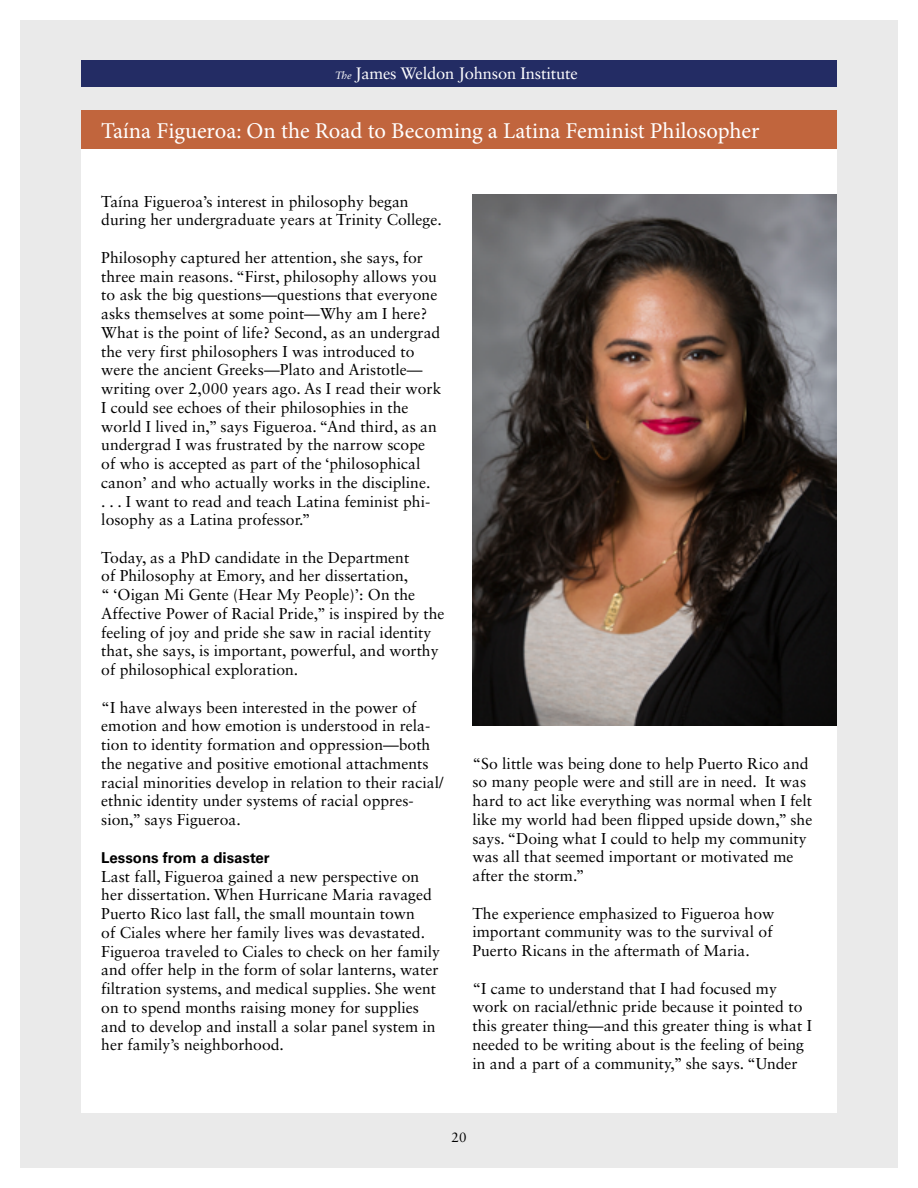
<style>
.page{position:relative;width:918px;height:1188px;background:#fff}
.page>*{position:absolute;margin:0;border:0;box-sizing:border-box;transform-origin:0 0}
.t1{font:22.65px "Minion Pro";color:#fff}
.t2{font:16.5px "Sabon LT Std";letter-spacing:-.01em;color:#fff}
.t3{font:15.75px/18.8px "Sabon LT Std";color:#000}
.t4{font:700 15px "Univers LT";color:#000}
.t5{font:13.5px "Sabon LT Std";color:#000}
.s1{font-style:italic;font-size:10.5px}
</style>
<div class="page">
<div style="left:20px;top:20px;width:878px;height:1148px;background:#eaeaea"></div>
<div style="left:81px;top:60px;width:756px;height:27px;background:#232c64"></div>
<div style="left:81px;top:118px;width:756px;height:995px;background:#fff"></div>
<div style="left:81px;top:110px;width:756px;height:39px;background:#c1653d"></div>
<img style="left:473px;top:195px;width:364px;height:530px">
<p class="t2" style="left:335px;top:63px;width:244px"><span class="s1">The</span> James Weldon Johnson Institute</p>
<h1 class="t1" style="left:101px;top:116px;width:660px">Taína Figueroa: On the Road to Becoming a Latina Feminist Philosopher</h1>
<p class="t3" style="left:101px;top:192px;width:342px">Taína Figueroa’s interest in philosophy began during her undergraduate years at Trinity College.</p>
<p class="t3" style="left:101px;top:248px;width:342px">Philosophy captured her attention, she says, for three main reasons. “First, philosophy allows you to ask the big questions—questions that everyone asks themselves at some point—Why am I here?<br>What is the point of life? Second, as an undergrad the very first philosophers I was introduced to were the ancient Greeks—Plato and Aristotle— writing over 2,000 years ago. As I read their work I could see echoes of their philosophies in the world I lived in,” says Figueroa. “And third, as an undergrad I was frustrated by the narrow scope of who is accepted as part of the ‘philosophical canon’ and who actually works in the discipline.<br>. . . I want to read and teach Latina feminist phi&shy;losophy as a Latina professor.”</p>
<p class="t3" style="left:101px;top:548px;width:345px">Today, as a PhD candidate in the Department<br>of Philosophy at Emory, and her dissertation,<br>“ ‘Oigan Mi Gente (Hear My People)’: On the Affective Power of Racial Pride,” is inspired by the feeling of joy and pride she saw in racial identity that, she says, is important, powerful, and worthy of philosophical exploration.</p>
<p class="t3" style="left:101px;top:698px;width:344px">“I have always been interested in the power of emotion and how emotion is understood in rela&shy;tion to identity formation and oppression—both the negative and positive emotional attachments racial minorities develop in relation to their racial/ ethnic identity under systems of racial oppres&shy;sion,” says Figueroa.</p>
<p class="t4" style="left:101px;top:849px;width:170px">Lessons from a disaster</p>
<p class="t3" style="left:101px;top:867px;width:340px">Last fall, Figueroa gained a new perspective on her dissertation. When Hurricane Maria ravaged Puerto Rico last fall, the small mountain town<br>of Ciales where her family lives was devastated.<br>Figueroa traveled to Ciales to check on her family and offer help in the form of solar lanterns, water filtration systems, and medical supplies. She went on to spend months raising money for supplies and to develop and install a solar panel system in her family’s neighborhood.</p>
<p class="t3" style="left:472px;top:754px;width:341px">“So little was being done to help Puerto Rico and so many people were and still are in need. It was hard to act like everything was normal when I felt like my world had been flipped upside down,” she says. “Doing what I could to help my community was all that seemed important or motivated me after the storm.”</p>
<p class="t3" style="left:472px;top:904px;width:303px;text-align:justify">The experience emphasized to Figueroa how important community was to the survival of Puerto Ricans in the aftermath of Maria.</p>
<p class="t3" style="left:472px;top:979px;width:341px">“I came to understand that I had focused my work on racial/ethnic pride because it pointed to this greater thing—and this greater thing is what I needed to be writing about is the feeling of being in and a part of a community,” she says. “Under</p>
<p class="t5" style="left:451px;top:1130px;width:17px">20</p>
</div>
